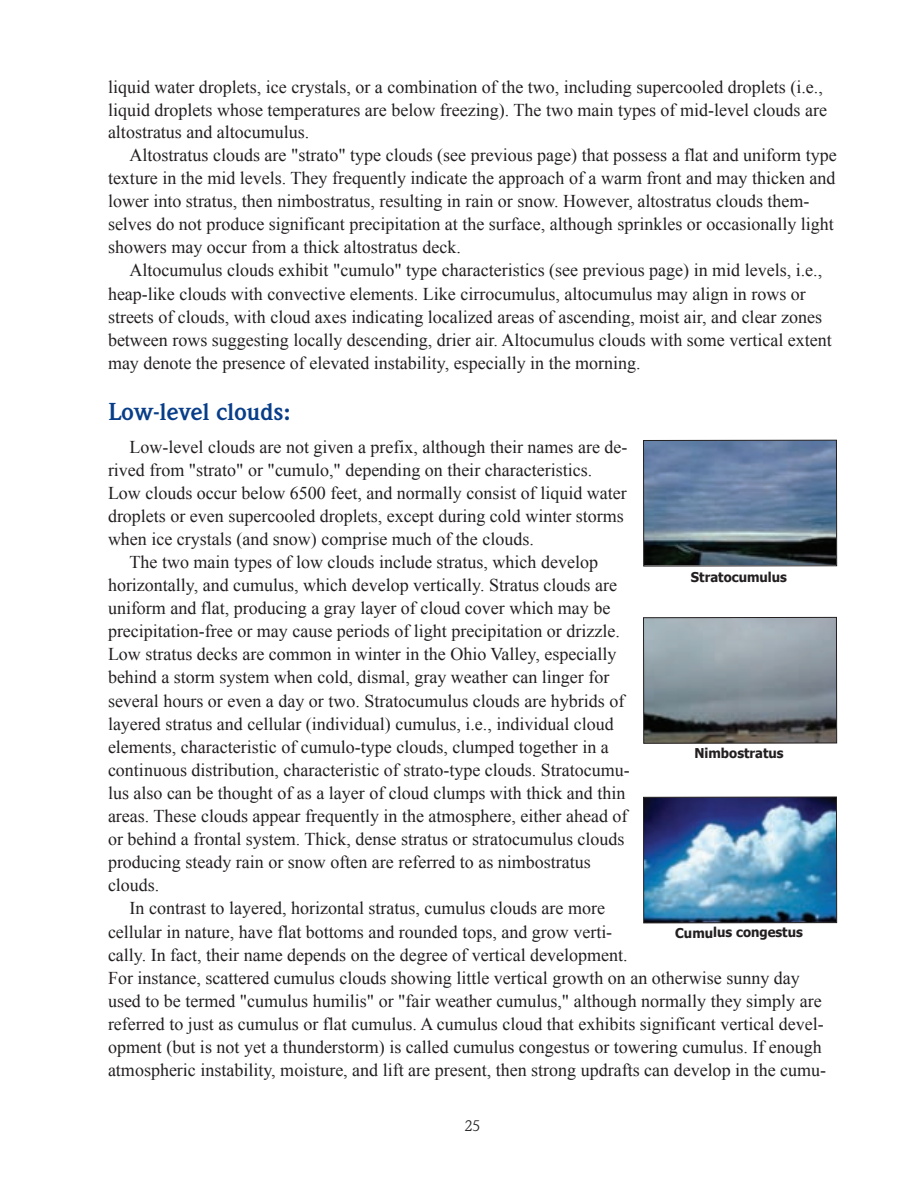
<style>
.page{position:relative;width:918px;height:1188px;background:#fff}
.page>*{position:absolute;margin:0;border:0;box-sizing:border-box;transform-origin:0 0}
.t1{font:700 24px "Weidemann";color:#083e89}
.t2{font:18px/23.1px "Times New Roman";color:#231f20}
.t3{font:15px "Weidemann";color:#231f20}
.t4{font:700 13.5px "Tahoma";color:#231f20}
</style>
<div class="page">
<img style="left:645px;top:442px;width:190px;height:122px">
<div style="left:643px;top:440px;width:194px;height:126px;border:1px solid #231f20"></div>
<img style="left:645px;top:799px;width:190px;height:122px">
<div style="left:643px;top:797px;width:194px;height:126px;border:1px solid #231f20"></div>
<img style="left:645px;top:619px;width:190px;height:123px">
<div style="left:643px;top:617px;width:194px;height:127px;border:1px solid #231f20"></div>
<p class="t2" style="left:108px;top:76px;width:721px;line-height:22.5px">liquid water droplets, ice crystals, or a combination of the two, including supercooled droplets (i.e., liquid droplets whose temperatures are below freezing). The two main types of mid-level clouds are altostratus and altocumulus.</p>
<p class="t2" style="left:108px;top:143px;width:730px;text-indent:22px">Altostratus clouds are "strato" type clouds (see previous page) that possess a flat and uniform type texture in the mid levels. They frequently indicate the approach of a warm front and may thicken and lower into stratus, then nimbostratus, resulting in rain or snow. However, altostratus clouds them&shy;selves do not produce significant precipitation at the surface, although sprinkles or occasionally light showers may occur from a thick altostratus deck.</p>
<p class="t2" style="left:108px;top:259px;width:725px;text-indent:22px">Altocumulus clouds exhibit "cumulo" type characteristics (see previous page) in mid levels, i.e., heap-like clouds with convective elements. Like cirrocumulus, altocumulus may align in rows or streets of clouds, with cloud axes indicating localized areas of ascending, moist air, and clear zones between rows suggesting locally descending, drier air. Altocumulus clouds with some vertical extent may denote the presence of elevated instability, especially in the morning.</p>
<h1 class="t1" style="left:108px;top:403px;width:184px">Low-level clouds:</h1>
<p class="t2" style="left:130px;top:435px;width:499px">Low-level clouds are not given a prefix, although their names are de-</p>
<p class="t2" style="left:108px;top:458px;width:486px">rived from "strato" or "cumulo," depending on their characteristics.</p>
<p class="t2" style="left:108px;top:481px;width:520px">Low clouds occur below 6500 feet, and normally consist of liquid water</p>
<p class="t2" style="left:108px;top:504px;width:517px">droplets or even supercooled droplets, except during cold winter storms</p>
<p class="t2" style="left:108px;top:527px;width:427px">when ice crystals (and snow) comprise much of the clouds.</p>
<p class="t2" style="left:130px;top:550px;width:470px">The two main types of low clouds include stratus, which develop</p>
<p class="t2" style="left:108px;top:573px;width:511px">horizontally, and cumulus, which develop vertically. Stratus clouds are</p>
<p class="t2" style="left:108px;top:597px;width:504px">uniform and flat, producing a gray layer of cloud cover which may be</p>
<p class="t2" style="left:108px;top:620px;width:513px">precipitation-free or may cause periods of light precipitation or drizzle.</p>
<p class="t2" style="left:108px;top:643px;width:510px">Low stratus decks are common in winter in the Ohio Valley, especially</p>
<p class="t2" style="left:108px;top:666px;width:503px">behind a storm system when cold, dismal, gray weather can linger for</p>
<p class="t2" style="left:108px;top:689px;width:518px">several hours or even a day or two. Stratocumulus clouds are hybrids of</p>
<p class="t2" style="left:108px;top:712px;width:507px">layered stratus and cellular (individual) cumulus, i.e., individual cloud</p>
<p class="t2" style="left:108px;top:735px;width:502px">elements, characteristic of cumulo-type clouds, clumped together in a</p>
<p class="t2" style="left:108px;top:758px;width:523px">continuous distribution, characteristic of strato-type clouds. Stratocumu-</p>
<p class="t2" style="left:108px;top:781px;width:519px">lus also can be thought of as a layer of cloud clumps with thick and thin</p>
<p class="t2" style="left:108px;top:804px;width:521px">areas. These clouds appear frequently in the atmosphere, either ahead of</p>
<p class="t2" style="left:108px;top:828px;width:518px">or behind a frontal system. Thick, dense stratus or stratocumulus clouds</p>
<p class="t2" style="left:108px;top:851px;width:484px">producing steady rain or snow often are referred to as nimbostratus</p>
<p class="t2" style="left:108px;top:874px;width:53px">clouds.</p>
<p class="t2" style="left:130px;top:897px;width:477px">In contrast to layered, horizontal stratus, cumulus clouds are more</p>
<p class="t2" style="left:108px;top:920px;width:506px">cellular in nature, have flat bottoms and rounded tops, and grow verti-</p>
<p class="t2" style="left:108px;top:943px;width:521px">cally. In fact, their name depends on the degree of vertical development.</p>
<p class="t2" style="left:108px;top:966px;width:693px">For instance, scattered cumulus clouds showing little vertical growth on an otherwise sunny day</p>
<p class="t2" style="left:108px;top:989px;width:715px">used to be termed "cumulus humilis" or "fair weather cumulus," although normally they simply are</p>
<p class="t2" style="left:108px;top:1012px;width:717px">referred to just as cumulus or flat cumulus. A cumulus cloud that exhibits significant vertical devel-</p>
<p class="t2" style="left:108px;top:1035px;width:715px">opment (but is not yet a thunderstorm) is called cumulus congestus or towering cumulus. If enough</p>
<p class="t2" style="left:108px;top:1058px;width:720px">atmospheric instability, moisture, and lift are present, then strong updrafts can develop in the cumu-</p>
<p class="t4" style="left:691px;top:569px;width:98px">Stratocumulus</p>
<p class="t4" style="left:694px;top:744px;width:91px">Nimbostratus</p>
<p class="t4" style="left:675px;top:924px;width:129px">Cumulus congestus</p>
<p class="t3" style="left:465px;top:1121px;width:17px">25</p>
</div>
